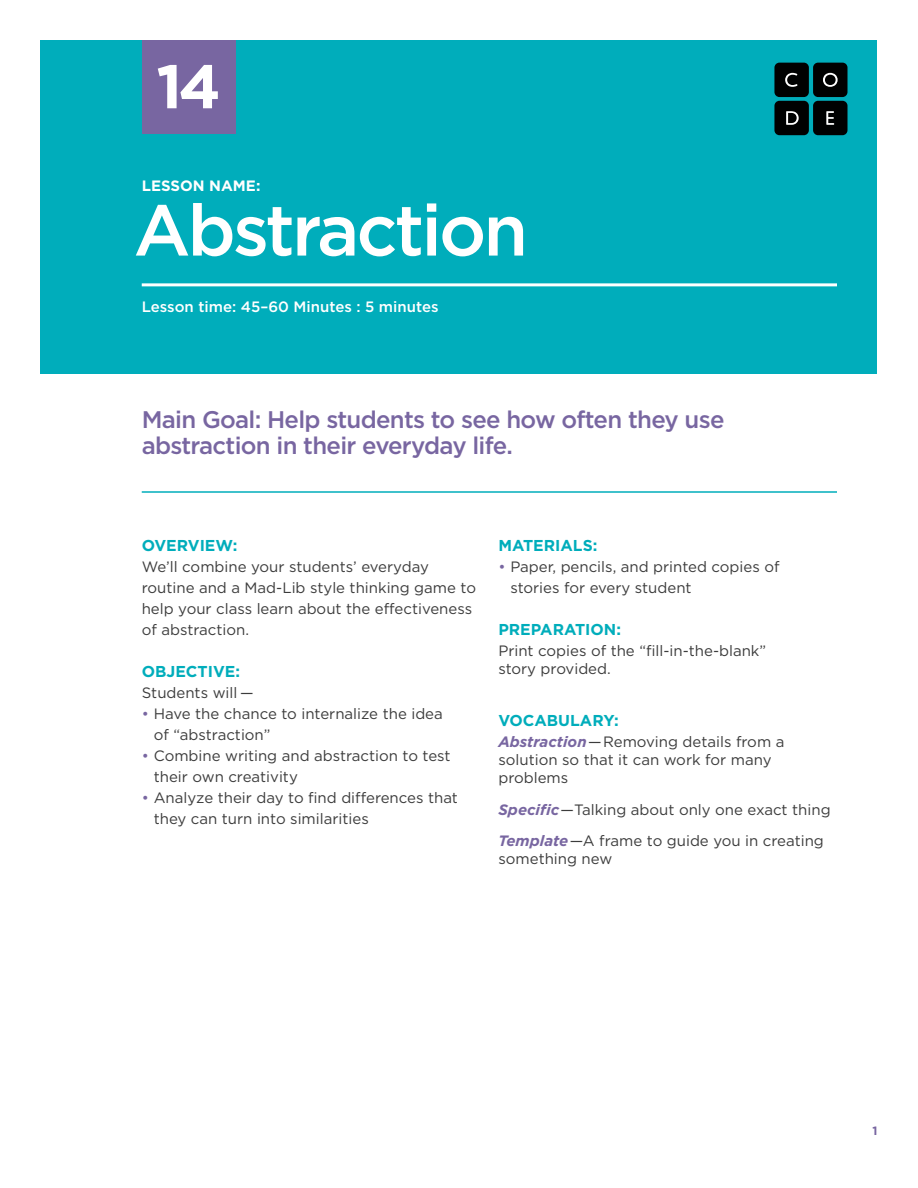
<style>
.page{position:relative;width:918px;height:1188px;background:#fff}
.page>*{position:absolute;margin:0;border:0;box-sizing:border-box;transform-origin:0 0}
.t1{font:500 72px "Gotham";letter-spacing:-.04em;color:#fff}
.t2{font:700 61.5px "Gotham";color:#fff}
.t3{font:500 24px/25.5px "Gotham";letter-spacing:-.03em;color:#7866a1}
.t4{font:700 15.75px "Gotham";color:#00adbb}
.t5{font:15px/21px "Gotham";color:#3c3c3c}
.t6{font:500 15px "Gotham";color:#fff}
.t7{font:700 15px "Gotham";color:#fff}
.t8{font:700 12px "Gotham";color:#7866a1}
.s1{color:#7866a1}
.s2{font-weight:700;font-style:italic;color:#7866a1}
</style>
<div class="page">
<div style="left:40px;top:40px;width:838px;height:334px;background:#00adbb"></div>
<div style="left:774px;top:63px;width:35px;height:34px;background:#000101;border-radius:5px"></div>
<div style="left:813px;top:63px;width:35px;height:34px;background:#000101;border-radius:5px"></div>
<div style="left:774px;top:101px;width:35px;height:34px;background:#000101;border-radius:5px"></div>
<div style="left:813px;top:101px;width:35px;height:34px;background:#000101;border-radius:5px"></div>
<svg style="left:823px;top:73px;width:15px;height:14px"></svg>
<svg style="left:786px;top:111px;width:13px;height:14px"></svg>
<svg style="left:826px;top:111px;width:8px;height:14px"></svg>
<svg style="left:785px;top:73px;width:12px;height:14px"></svg>
<hr style="left:142px;top:283px;width:695px;height:3px;background:#fff">
<hr style="left:142px;top:491px;width:695px;height:2px;background:#00adbb">
<div style="left:142px;top:40px;width:93px;height:94px;background:#7866a1"></div>
<h2 class="t2" style="left:156px;top:51px;width:66px">14</h2>
<p class="t7" style="left:142px;top:177px;width:120px">LESSON NAME:</p>
<h1 class="t1" style="left:134px;top:189px;width:396px">Abstraction</h1>
<p class="t6" style="left:142px;top:298px;width:298px">Lesson time: 45–60 Minutes : 5 minutes</p>
<h3 class="t3" style="left:142px;top:406px;width:584px">Main Goal: Help students to see how often they use abstraction in their everyday life.</h3>
<p class="t4" style="left:142px;top:536px;width:97px">OVERVIEW:</p>
<p class="t5" style="left:142px;top:556px;width:336px">We’ll combine your students’ everyday routine and a Mad-Lib style thinking game to help your class learn about the effectiveness of abstraction.</p>
<p class="t4" style="left:142px;top:662px;width:100px">OBJECTIVE:</p>
<p class="t5" style="left:142px;top:682px;width:113px">Students will —</p>
<p class="t5" style="left:154px;top:703px;width:291px;text-indent:-12px"><span class="s1">•</span> Have the chance to internalize the idea of “abstraction”</p>
<p class="t5" style="left:154px;top:745px;width:298px;text-indent:-12px"><span class="s1">•</span> Combine writing and abstraction to test their own creativity</p>
<p class="t5" style="left:154px;top:787px;width:306px;text-indent:-12px"><span class="s1">•</span> Analyze their day to find differences that they can turn into similarities</p>
<p class="t4" style="left:498px;top:536px;width:101px">MATERIALS:</p>
<p class="t5" style="left:510px;top:556px;width:271px;text-indent:-12px"><span class="s1">•</span> Paper, pencils, and printed copies of stories for every student</p>
<p class="t4" style="left:498px;top:620px;width:124px">PREPARATION:</p>
<p class="t5" style="left:498px;top:641px;width:269px;line-height:18px">Print copies of the “fill-in-the-blank” story provided.</p>
<p class="t4" style="left:498px;top:712px;width:122px">VOCABULARY:</p>
<p class="t5" style="left:498px;top:733px;width:288px;line-height:18px"><span class="s2">Abstraction</span>—Removing details from a solution so that it can work for many problems</p>
<p class="t5" style="left:498px;top:793px;width:334px;line-height:31.5px"><span class="s2">Specific</span>—Talking about only one exact thing<br><span class="s2">Template</span>—A frame to guide you in creating</p>
<p class="t5" style="left:498px;top:848px;width:115px">something new</p>
<p class="t8" style="left:872px;top:1124px;width:7px">1</p>
</div>
